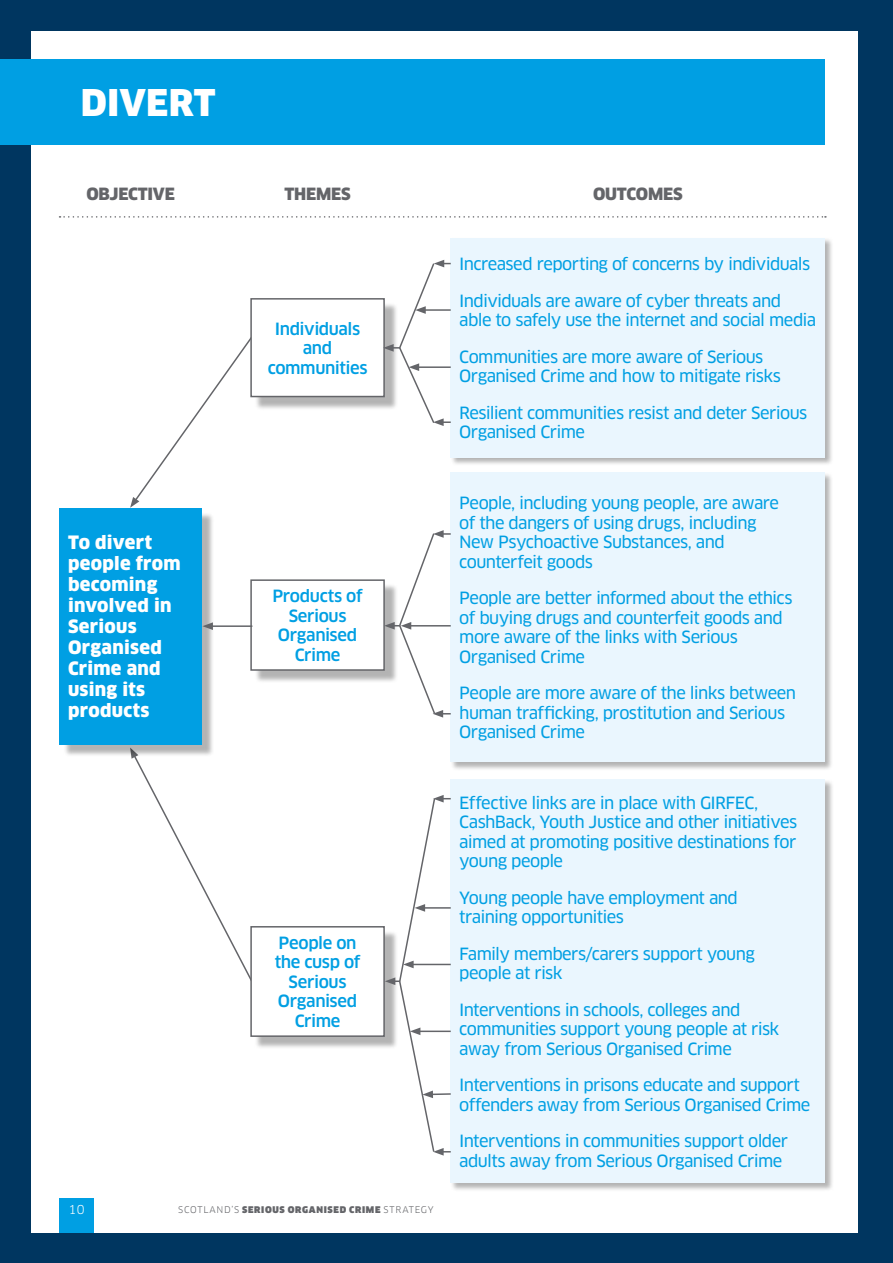
<style>
.page{position:relative;width:893px;height:1263px;background:#fff}
.page>*{position:absolute;margin:0;border:0;box-sizing:border-box;transform-origin:0 0}
.t1{font:900 36px "Clan";letter-spacing:.01em;color:#fff}
.t2{font:900 18px/21px "Clan";letter-spacing:.015em;color:#fff}
.t3{font:16.5px/19.5px "Clan News";letter-spacing:-.035em;color:#009fe3}
.t4{font:500 16.5px/19.5px "Clan";letter-spacing:-.025em;color:#009fe3;text-align:center}
.t5{font:900 16.5px "Clan";letter-spacing:-.015em;color:#646569}
.t6{font:12px "Clan";color:#fff}
.t7{font:900 9px "Clan";letter-spacing:.075em;color:#646569}
.s1{font-weight:400}
</style>
<div class="page">
<div style="left:60px;top:1198px;width:34px;height:65px;background:#009fe3"></div>
<div style="left:0;top:0;width:30px;height:1263px;background:#003660"></div>
<div style="left:859px;top:0;width:34px;height:1263px;background:#003660"></div>
<div style="left:0;top:0;width:893px;height:30px;background:#003660"></div>
<div style="left:0;top:1233px;width:893px;height:30px;background:#003660"></div>
<div style="left:0;top:60px;width:825px;height:85px;background:#009fe3"></div>
<svg style="left:60px;top:216px;width:766px;height:2px"></svg>
<div style="left:450px;top:238px;width:384px;height:228px;background:#000;opacity:.3"></div>
<div style="left:451px;top:238px;width:374px;height:219px;background:#eaf6fe"></div>
<div style="left:450px;top:472px;width:384px;height:299px;background:#000;opacity:.3"></div>
<div style="left:451px;top:473px;width:374px;height:289px;background:#eaf6fe"></div>
<div style="left:450px;top:779px;width:384px;height:413px;background:#000;opacity:.3"></div>
<div style="left:451px;top:779px;width:374px;height:404px;background:#eaf6fe"></div>
<div style="left:63px;top:512px;width:152px;height:246px;background:#000;opacity:.3"></div>
<div style="left:60px;top:508px;width:142px;height:236px;background:#009fe3"></div>
<svg style="left:130px;top:747px;width:321px;height:408px"></svg>
<hr style="left:211px;top:625px;width:41px;height:2px;background:#646569">
<svg style="left:202px;top:622px;width:11px;height:8px"></svg>
<svg style="left:250px;top:530px;width:201px;height:188px"></svg>
<svg style="left:130px;top:260px;width:321px;height:248px"></svg>
<h1 class="t1" style="left:81px;top:81px;width:136px">DIVERT</h1>
<p class="t5" style="left:86px;top:184px;width:90px">OBJECTIVE</p>
<p class="t5" style="left:285px;top:184px;width:68px">THEMES</p>
<p class="t5" style="left:593px;top:184px;width:91px">OUTCOMES</p>
<p class="t2" style="left:68px;top:532px;width:114px">To divert people from becoming involved in<br>Serious<br>Organised<br>Crime and using its products</p>
<p class="t4" style="left:268px;top:319px;width:101px">Individuals and communities</p>
<p class="t4" style="left:272px;top:587px;width:92px">Products of<br>Serious<br>Organised<br>Crime</p>
<p class="t4" style="left:275px;top:933px;width:87px">People on the cusp of<br>Serious<br>Organised<br>Crime</p>
<p class="t6" style="left:69px;top:1202px;width:17px">10</p>
<p class="t7" style="left:178px;top:1204px;width:257px"><span class="s1">SCOTLAND’S</span> SERIOUS ORGANISED CRIME <span class="s1">STRATEGY</span></p>
<p class="t3" style="left:459px;top:254px;width:352px">Increased reporting of concerns by individuals</p>
<p class="t3" style="left:459px;top:291px;width:358px">Individuals are aware of cyber threats and able to safely use the internet and social media</p>
<p class="t3" style="left:459px;top:347px;width:323px">Communities are more aware of Serious<br>Organised Crime and how to mitigate risks</p>
<p class="t3" style="left:459px;top:403px;width:350px">Resilient communities resist and deter Serious<br>Organised Crime</p>
<p class="t3" style="left:459px;top:494px;width:321px">People, including young people, are aware of the dangers of using drugs, including New Psychoactive Substances, and counterfeit goods</p>
<p class="t3" style="left:459px;top:589px;width:335px">People are better informed about the ethics of buying drugs and counterfeit goods and more aware of the links with Serious Organised Crime</p>
<p class="t3" style="left:459px;top:684px;width:338px">People are more aware of the links between human trafficking, prostitution and Serious<br>Organised Crime</p>
<p class="t3" style="left:459px;top:793px;width:339px">Effective links are in place with GIRFEC, CashBack, Youth Justice and other initiatives aimed at promoting positive destinations for young people</p>
<p class="t3" style="left:459px;top:888px;width:280px">Young people have employment and training opportunities</p>
<p class="t3" style="left:459px;top:944px;width:297px">Family members/carers support young people at risk</p>
<p class="t3" style="left:459px;top:1000px;width:321px">Interventions in schools, colleges and communities support young people at risk away from Serious Organised Crime</p>
<p class="t3" style="left:459px;top:1076px;width:353px">Interventions in prisons educate and support offenders away from Serious Organised Crime</p>
<p class="t3" style="left:459px;top:1132px;width:330px">Interventions in communities support older adults away from Serious Organised Crime</p>
</div>
